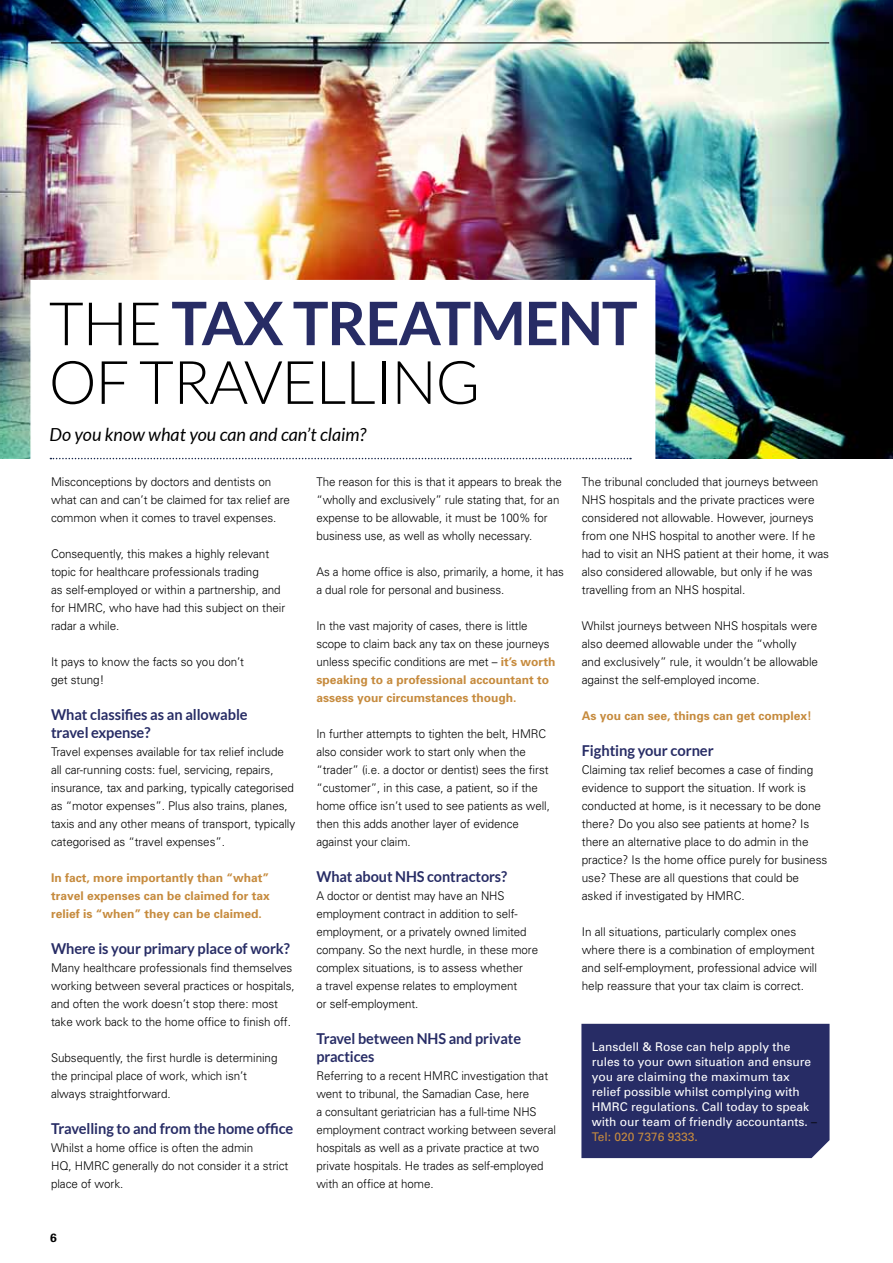
<style>
.page{position:relative;width:893px;height:1263px;background:#fff}
.page>*{position:absolute;margin:0;border:0;box-sizing:border-box;transform-origin:0 0}
.t1{font:700 60px "Lato";color:#272c65}
.t2{font:300 60px "Lato";letter-spacing:-.02em;color:#000}
.t3{font:italic 18px "Lato";color:#000}
.t4{font:700 15px/18px "Lato";letter-spacing:-.005em;color:#272c65}
.t5{font:700 15px/18px "Lato";letter-spacing:-.005em;color:#272c65;scale:.96 1}
.t6{font:300 12px/18px "Univers";letter-spacing:-.005em;color:#000}
.t7{font:300 12px/18px "Univers";letter-spacing:-.005em;color:#000;scale:.96 1}
.t8{font:12px/15px "Univers";color:#fff}
.t9{font:700 12px/18px "Univers";color:#c68b3e;text-align:justify}
.t10{font:700 12px "Univers";color:#000}
.s1{font-weight:300;color:#000}
.s2{font-weight:700;color:#c68b3e}
.s3{color:#c68b3e}
</style>
<div class="page">
<img style="left:0;top:0;width:893px;height:459px">
<hr style="left:51px;top:43px;width:778px;height:1px;background:#000">
<div style="left:30px;top:280px;width:625px;height:210px;background:#fff"></div>
<div style="left:581px;top:1024px;width:248px;height:134px;background:#272c65"></div>
<svg style="left:50px;top:458px;width:581px;height:1px"></svg>
<h1 class="t1" style="left:49px;top:289px;width:392px"><span class="s1">THE</span> tax treatm</h1>
<h1 class="t1" style="left:525px;top:289px;width:102px">ent</h1>
<h1 class="t2" style="left:49px;top:350px;width:433px">OF TRAVELLING</h1>
<h2 class="t3" style="left:50px;top:425px;width:318px">Do you know what you can and can’t claim?</h2>
<p class="t6" style="left:51px;top:472px;width:241px">Misconceptions by doctors and dentists on what can and can’t be claimed for tax relief are common when it comes to travel expenses.</p>
<p class="t6" style="left:51px;top:544px;width:236px">Consequently, this makes a highly relevant topic for healthcare professionals trading<br>as self-employed or within a partnership, and for HMRC, who have had this subject on their radar a while.</p>
<p class="t6" style="left:51px;top:652px;width:195px">It pays to know the facts so you don’t get stung!</p>
<p class="t4" style="left:51px;top:705px;width:198px">What classifies as an allowable travel expense?</p>
<p class="t6" style="left:51px;top:742px;width:246px">Travel expenses available for tax relief include all car-running costs: fuel, servicing, repairs, insurance, tax and parking, typically categorised as “motor expenses”. Plus also trains, planes, taxis and any other means of transport, typically categorised as “travel expenses”.</p>
<p class="t9" style="left:51px;top:868px;width:220px">In fact, more importantly than “what” travel expenses can be claimed for tax relief is “when” they can be claimed.</p>
<p class="t4" style="left:51px;top:939px;width:240px">Where is your primary place of work?</p>
<p class="t6" style="left:51px;top:958px;width:245px">Many healthcare professionals find themselves working between several practices or hospitals, and often the work doesn’t stop there: most take work back to the home office to finish off.</p>
<p class="t6" style="left:51px;top:1048px;width:228px">Subsequently, the first hurdle is determining the principal place of work, which isn’t always straightforward.</p>
<p class="t4" style="left:51px;top:1119px;width:244px">Travelling to and from the home office</p>
<p class="t6" style="left:51px;top:1138px;width:239px">Whilst a home office is often the admin<br>HQ, HMRC generally do not consider it a strict place of work.</p>
<p class="t10" style="left:50px;top:1230px;width:8px">6</p>
<p class="t7" style="left:316px;top:472px;width:257px">The reason for this is that it appears to break the “wholly and exclusively” rule stating that, for an expense to be allowable, it must be 100% for business use, as well as wholly necessary.</p>
<p class="t7" style="left:316px;top:562px;width:259px">As a home office is also, primarily, a home, it has a dual role for personal and business.</p>
<p class="t7" style="left:316px;top:616px;width:250px">In the vast majority of cases, there is little scope to claim back any tax on these journeys unless specific conditions are met – <span class="s2">it’s worth speaking to a professional accountant to assess your circumstances though.</span></p>
<p class="t7" style="left:316px;top:724px;width:245px">In further attempts to tighten the belt, HMRC also consider work to start only when the “trader” (i.e. a doctor or dentist) sees the first “customer”, in this case, a patient, so if the home office isn’t used to see patients as well, then this adds another layer of evidence against your claim.</p>
<p class="t5" style="left:316px;top:867px;width:200px">What about NHS contractors?</p>
<p class="t7" style="left:316px;top:886px;width:232px">A doctor or dentist may have an NHS employment contract in addition to self&shy;employment, or a privately owned limited company. So the next hurdle, in these more complex situations, is to assess whether<br>a travel expense relates to employment<br>or self-employment.</p>
<p class="t5" style="left:316px;top:1029px;width:215px">Travel between NHS and private practices</p>
<p class="t7" style="left:316px;top:1066px;width:251px">Referring to a recent HMRC investigation that went to tribunal, the Samadian Case, here<br>a consultant geriatrician has a full-time NHS employment contract working between several hospitals as well as a private practice at two private hospitals. He trades as self-employed with an office at home.</p>
<p class="t6" style="left:582px;top:472px;width:249px">The tribunal concluded that journeys between NHS hospitals and the private practices were considered not allowable. However, journeys from one NHS hospital to another were. If he had to visit an NHS patient at their home, it was also considered allowable, but only if he was travelling from an NHS hospital.</p>
<p class="t6" style="left:582px;top:616px;width:238px">Whilst journeys between NHS hospitals were also deemed allowable under the “wholly and exclusively” rule, it wouldn’t be allowable against the self-employed income.</p>
<p class="t9" style="left:582px;top:706px;width:232px">As you can see, things can get complex!</p>
<p class="t4" style="left:582px;top:741px;width:133px">Fighting your corner</p>
<p class="t6" style="left:582px;top:760px;width:247px">Claiming tax relief becomes a case of finding evidence to support the situation. If work is conducted at home, is it necessary to be done there? Do you also see patients at home? Is there an alternative place to do admin in the practice? Is the home office purely for business use? These are all questions that could be asked if investigated by HMRC.</p>
<p class="t6" style="left:582px;top:922px;width:237px">In all situations, particularly complex ones where there is a combination of employment and self-employment, professional advice will help reassure that your tax claim is correct.</p>
<p class="t8" style="left:592px;top:1039px;width:227px">Lansdell &amp; Rose can help apply the rules to your own situation and ensure you are claiming the maximum tax relief possible whilst complying with HMRC regulations. Call today to speak with our team of friendly accountants. <span class="s1">– </span><span class="s3">Tel: 020 7376 9333.</span></p>
</div>
